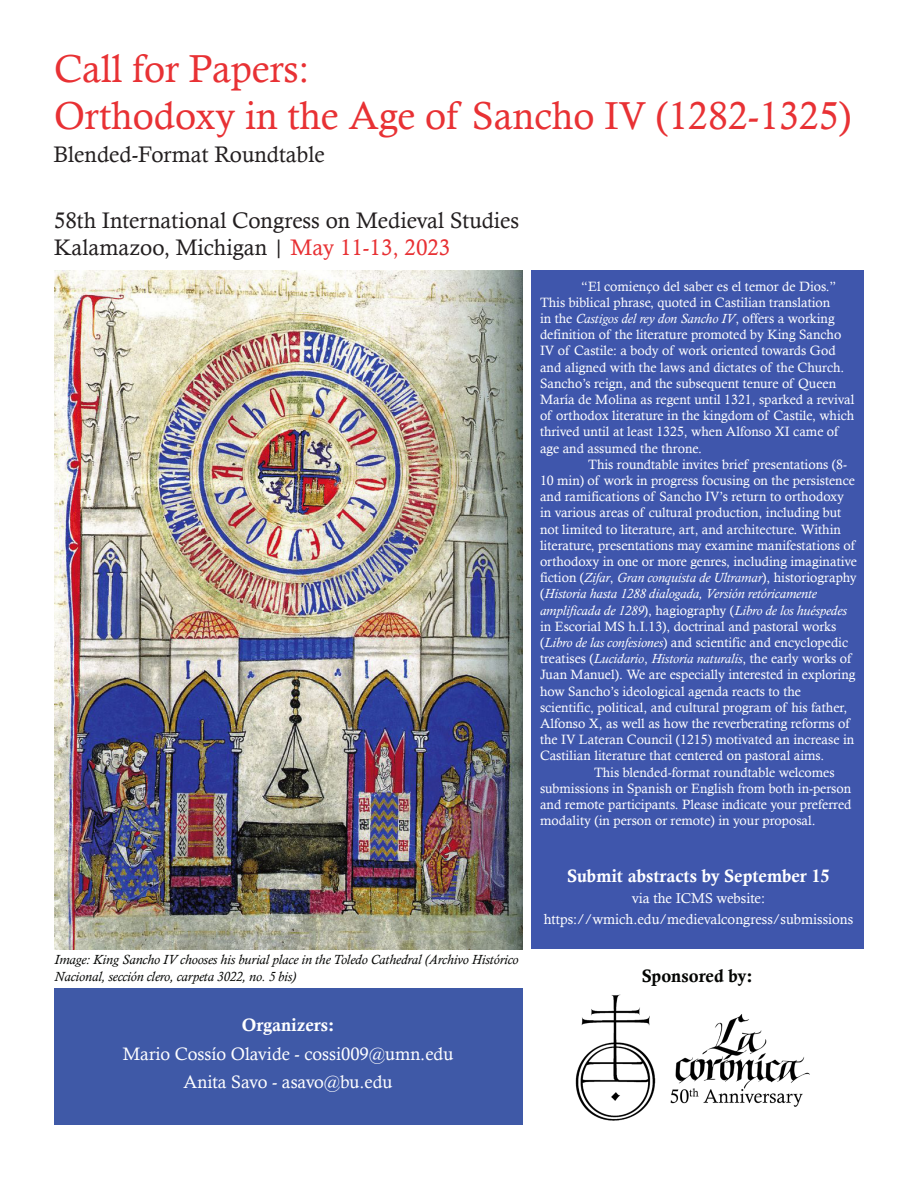
<style>
.page{position:relative;width:918px;height:1188px;background:#fff}
.page>*{position:absolute;margin:0;border:0;box-sizing:border-box;transform-origin:0 0}
.t1{font:39px "Calisto";color:#e83134}
.t2{font:22.5px "Calisto";color:#231f20}
.t3{font:18px "Calisto";color:#fff}
.t4{font:18px "Calis MT Bol";color:#fff}
.t5{font:18px "Calis MT Bol";color:#040503}
.t6{font:14.25px "Calisto";color:#fff}
.Paragraph_Style_1{font:13.5px/16.2px "Calisto";color:#fff}
.t7{font:italic 13.5px/16.2px "Calisto";color:#040503}
.s1{color:#e83134}
.s2{font-style:italic}
</style>
<div class="page">
<div style="left:531px;top:270px;width:332px;height:679px;background:#3f56ac"></div>
<div style="left:55px;top:989px;width:468px;height:136px;background:#3f59a7"></div>
<img style="left:575px;top:994px;width:235px;height:127px">
<img style="left:54px;top:270px;width:469px;height:679px">
<p class="t1" style="left:54px;top:46px;width:257px">Call for Papers:</p>
<p class="t1" style="left:54px;top:93px;width:799px">Orthodoxy in the Age of Sancho IV (1282-1325)</p>
<p class="t2" style="left:54px;top:141px;width:273px">Blended-Format Roundtable</p>
<p class="t2" style="left:54px;top:208px;width:467px">58th International Congress on Medieval Studies</p>
<p class="t2" style="left:54px;top:235px;width:398px">Kalamazoo, Michigan | <span class="s1">May 11-13, 2023</span></p>
<p class="t7" style="left:55px;top:952px;width:465px">Image: King Sancho IV chooses his burial place in the Toledo Cathedral (Archivo Histórico<br>Nacional, sección clero, carpeta 3022, no. 5 bis)</p>
<p class="t4" style="left:242px;top:1015px;width:94px">Organizers:</p>
<p class="t3" style="left:123px;top:1043px;width:332px">Mario Cossío Olavide - cossi009@umn.edu</p>
<p class="t3" style="left:184px;top:1072px;width:210px">Anita Savo - asavo@bu.edu</p>
<p class="Paragraph_Style_1" style="left:540px;top:278px;width:316px;text-indent:41px">“El comienço del saber es el temor de Dios.” This biblical phrase, quoted in Castilian translation<br>in the <span class="s2">Castigos del rey don Sancho IV</span>, offers a working definition of the literature promoted by King Sancho IV of Castile: a body of work oriented towards God and aligned with the laws and dictates of the Church.<br>Sancho’s reign, and the subsequent tenure of Queen María de Molina as regent until 1321, sparked a revival of orthodox literature in the kingdom of Castile, which thrived until at least 1325, when Alfonso XI came of age and assumed the throne.</p>
<p class="Paragraph_Style_1" style="left:540px;top:456px;width:318px;text-indent:48px">This roundtable invites brief presentations (8- 10 min) of work in progress focusing on the persistence and ramifications of Sancho IV’s return to orthodoxy in various areas of cultural production, including but not limited to literature, art, and architecture. Within literature, presentations may examine manifestations of orthodoxy in one or more genres, including imaginative fiction (<span class="s2">Zifar</span>, <span class="s2">Gran conquista de Ultramar</span>), historiography (<span class="s2">Historia hasta 1288 dialogada, Versión retóricamente amplificada de 1289</span>), hagiography (<span class="s2">Libro de los huéspedes </span>in Escorial MS h.I.13), doctrinal and pastoral works (<span class="s2">Libro de las confesiones</span>) and scientific and encyclopedic treatises (<span class="s2">Lucidario</span>, <span class="s2">Historia naturalis</span>, the early works of Juan Manuel). We are especially interested in exploring how Sancho’s ideological agenda reacts to the scientific, political, and cultural program of his father, Alfonso X, as well as how the reverberating reforms of the IV Lateran Council (1215) motivated an increase in Castilian literature that centered on pastoral aims.</p>
<p class="Paragraph_Style_1" style="left:540px;top:764px;width:313px;text-indent:54px">This blended-format roundtable welcomes submissions in Spanish or English from both in-person and remote participants. Please indicate your preferred modality (in person or remote) in your proposal.</p>
<p class="t4" style="left:567px;top:866px;width:264px">Submit abstracts by September 15</p>
<p class="t6" style="left:632px;top:890px;width:135px">via the ICMS website:</p>
<p class="t6" style="left:544px;top:911px;width:311px">https://wmich.edu/medievalcongress/submissions</p>
<p class="t5" style="left:642px;top:965px;width:112px">Sponsored by:</p>
</div>
